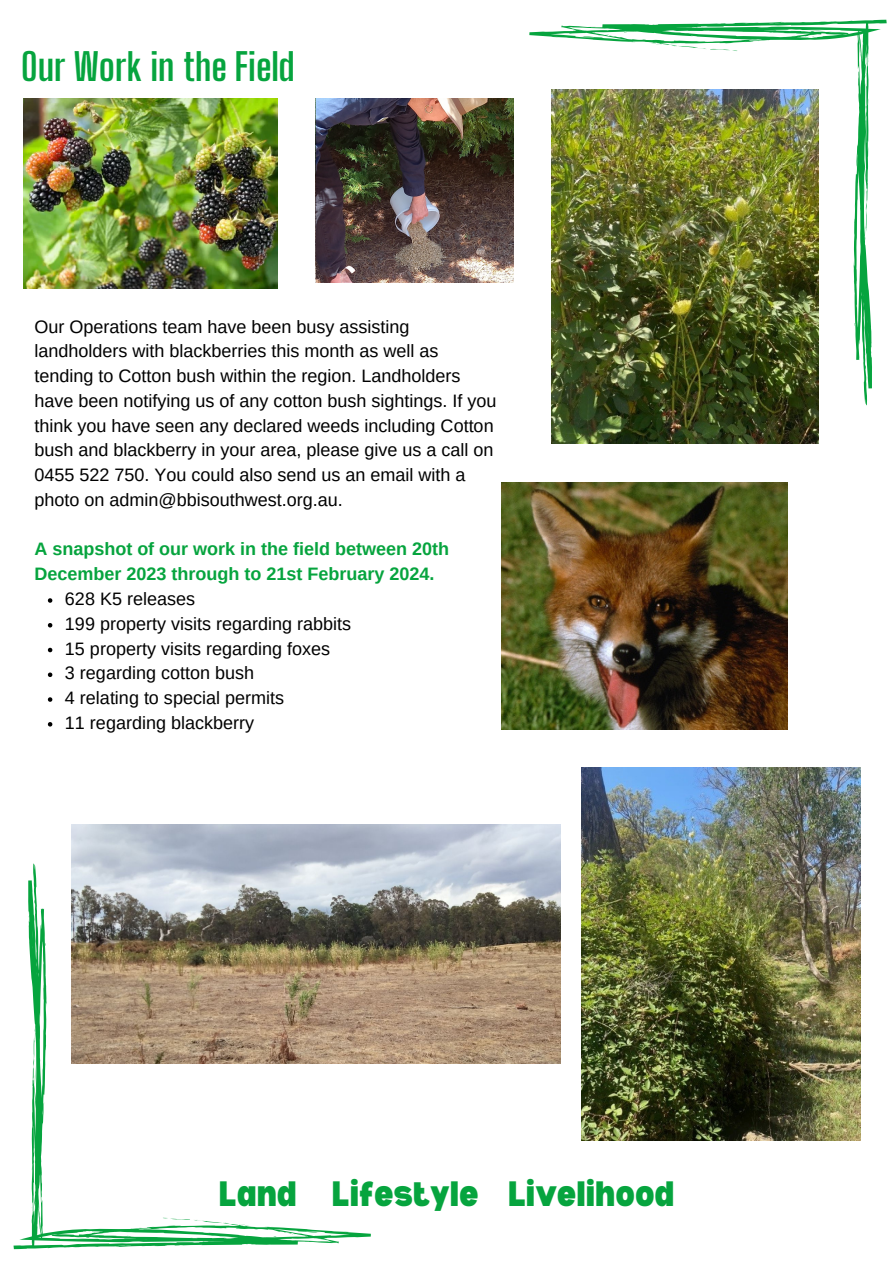
<style>
.page{position:relative;width:893px;height:1264px;background:#fff}
.page>*{position:absolute;margin:0;border:0;box-sizing:border-box;transform-origin:0 0}
.t1{font:700 37.5px "Big Shoulders Display";color:#06a43e}
.t2{font:900 semi-condensed 34.5px "Bernoru";color:#06a43e}
.t3{font:18px/24.8px "Arimo";color:#000}
.t4{font:700 18px/24.8px "Arimo";color:#06a43e}
</style>
<div class="page">
<svg style="left:530px;top:20px;width:356px;height:389px"></svg>
<svg style="left:14px;top:863px;width:356px;height:386px"></svg>
<img style="left:552px;top:89px;width:266px;height:355px">
<img style="left:581px;top:768px;width:279px;height:372px">
<img style="left:71px;top:824px;width:490px;height:239px">
<img style="left:502px;top:482px;width:285px;height:248px">
<img style="left:23px;top:99px;width:254px;height:190px">
<img style="left:316px;top:99px;width:198px;height:183px">
<svg style="left:48px;top:598px;width:4px;height:4px"></svg>
<svg style="left:48px;top:623px;width:4px;height:4px"></svg>
<svg style="left:48px;top:647px;width:4px;height:5px"></svg>
<svg style="left:48px;top:672px;width:4px;height:5px"></svg>
<svg style="left:48px;top:697px;width:4px;height:4px"></svg>
<svg style="left:48px;top:722px;width:4px;height:4px"></svg>
<p class="t1" style="left:21px;top:44px;width:275px">Our Work in the Field</p>
<p class="t3" style="left:34px;top:314px;width:463px">Our Operations team have been busy assisting landholders with blackberries this month as well as tending to Cotton bush within the region. Landholders have been notifying us of any cotton bush sightings. If you think you have seen any declared weeds including Cotton bush and blackberry in your area, please give us a call on 0455 522 750. You could also send us an email with a photo on admin@bbisouthwest.org.au.</p>
<p class="t4" style="left:34px;top:537px;width:416px">A snapshot of our work in the field between 20th<br>December 2023 through to 21st February 2024.</p>
<p class="t3" style="left:65px;top:586px;width:132px">628 K5 releases</p>
<p class="t3" style="left:65px;top:611px;width:287px">199 property visits regarding rabbits</p>
<p class="t3" style="left:65px;top:636px;width:266px">15 property visits regarding foxes</p>
<p class="t3" style="left:65px;top:660px;width:191px">3 regarding cotton bush</p>
<p class="t3" style="left:65px;top:685px;width:220px">4 relating to special permits</p>
<p class="t3" style="left:65px;top:710px;width:191px">11 regarding blackberry</p>
<p class="t2" style="left:219px;top:1174px;width:457px">Land Lifestyle Livelihood</p>
</div>
